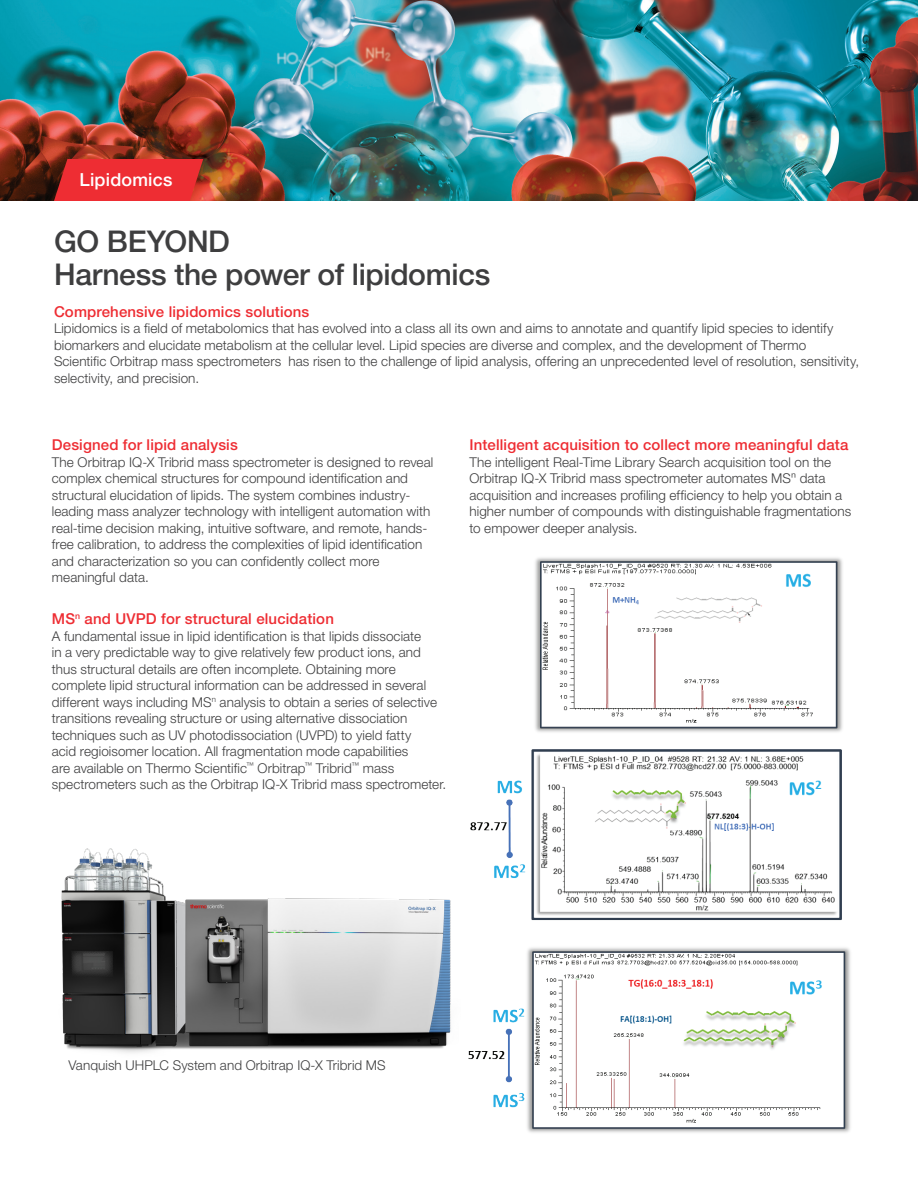
<style>
.page{position:relative;width:918px;height:1188px;background:#fff}
.page>*{position:absolute;margin:0;border:0;box-sizing:border-box;transform-origin:0 0}
.t1{font:500 30px/33px "Helvetica Neue LTW1 G";letter-spacing:-.01em;color:#3e3e3f}
.t2{font:500 18px "Helvetica Neue LTW1 G";letter-spacing:.01em;color:#fff}
.t3{font:500 15px "Helvetica Neue LTW1 G";letter-spacing:.01em;color:#ee2d33}
.t4{font:300 13.5px/16.5px "Helvetica Neue LTW1 G";letter-spacing:.005em;color:#3e3e3f}
</style>
<div class="page">
<img style="left:468px;top:557px;width:383px;height:576px">
<img style="left:61px;top:848px;width:390px;height:205px">
<img style="left:0;top:0;width:918px;height:201px">
<svg style="left:54px;top:159px;width:149px;height:42px;background:#e42c30"></svg>
<h2 class="t2" style="left:80px;top:169px;width:94px">Lipidomics</h2>
<h1 class="t1" style="left:54px;top:225px;width:438px">GO BEYOND<br>Harness the power of lipidomics</h1>
<p class="t3" style="left:54px;top:302px;width:257px">Comprehensive lipidomics solutions</p>
<p class="t4" style="left:54px;top:320px;width:807px">Lipidomics is a field of metabolomics that has evolved into a class all its own and aims to annotate and quantify lipid species to identify biomarkers and elucidate metabolism at the cellular level. Lipid species are diverse and complex, and the development of Thermo Scientific Orbitrap mass spectrometers has risen to the challenge of lipid analysis, offering an unprecedented level of resolution, sensitivity, selectivity, and precision.</p>
<p class="t3" style="left:52px;top:436px;width:187px">Designed for lipid analysis</p>
<p class="t4" style="left:52px;top:454px;width:383px">The Orbitrap IQ-X Tribrid mass spectrometer is designed to reveal complex chemical structures for compound identification and structural elucidation of lipids. The system combines industry&shy;leading mass analyzer technology with intelligent automation with real-time decision making, intuitive software, and remote, hands&shy;free calibration, to address the complexities of lipid identification and characterization so you can confidently collect more meaningful data.</p>
<p class="t3" style="left:52px;top:610px;width:284px">MS<sup>n</sup> and UVPD for structural elucidation</p>
<p class="t4" style="left:52px;top:628px;width:396px">A fundamental issue in lipid identification is that lipids dissociate<br>in a very predictable way to give relatively few product ions, and thus structural details are often incomplete. Obtaining more complete lipid structural information can be addressed in several different ways including MS<sup>n</sup> analysis to obtain a series of selective transitions revealing structure or using alternative dissociation techniques such as UV photodissociation (UVPD) to yield fatty<br>acid regioisomer location. All fragmentation mode capabilities<br>are available on Thermo Scientific<sup>™</sup> Orbitrap<sup>™</sup> Tribrid<sup>™</sup> mass spectrometers such as the Orbitrap IQ-X Tribrid mass spectrometer.</p>
<p class="t3" style="left:470px;top:436px;width:380px">Intelligent acquisition to collect more meaningful data</p>
<p class="t4" style="left:470px;top:454px;width:383px">The intelligent Real-Time Library Search acquisition tool on the Orbitrap IQ-X Tribrid mass spectrometer automates MSⁿ data acquisition and increases profiling efficiency to help you obtain a higher number of compounds with distinguishable fragmentations to empower deeper analysis.</p>
<p class="t4" style="left:68px;top:1057px;width:319px">Vanquish UHPLC System and Orbitrap IQ-X Tribrid MS</p>
</div>
